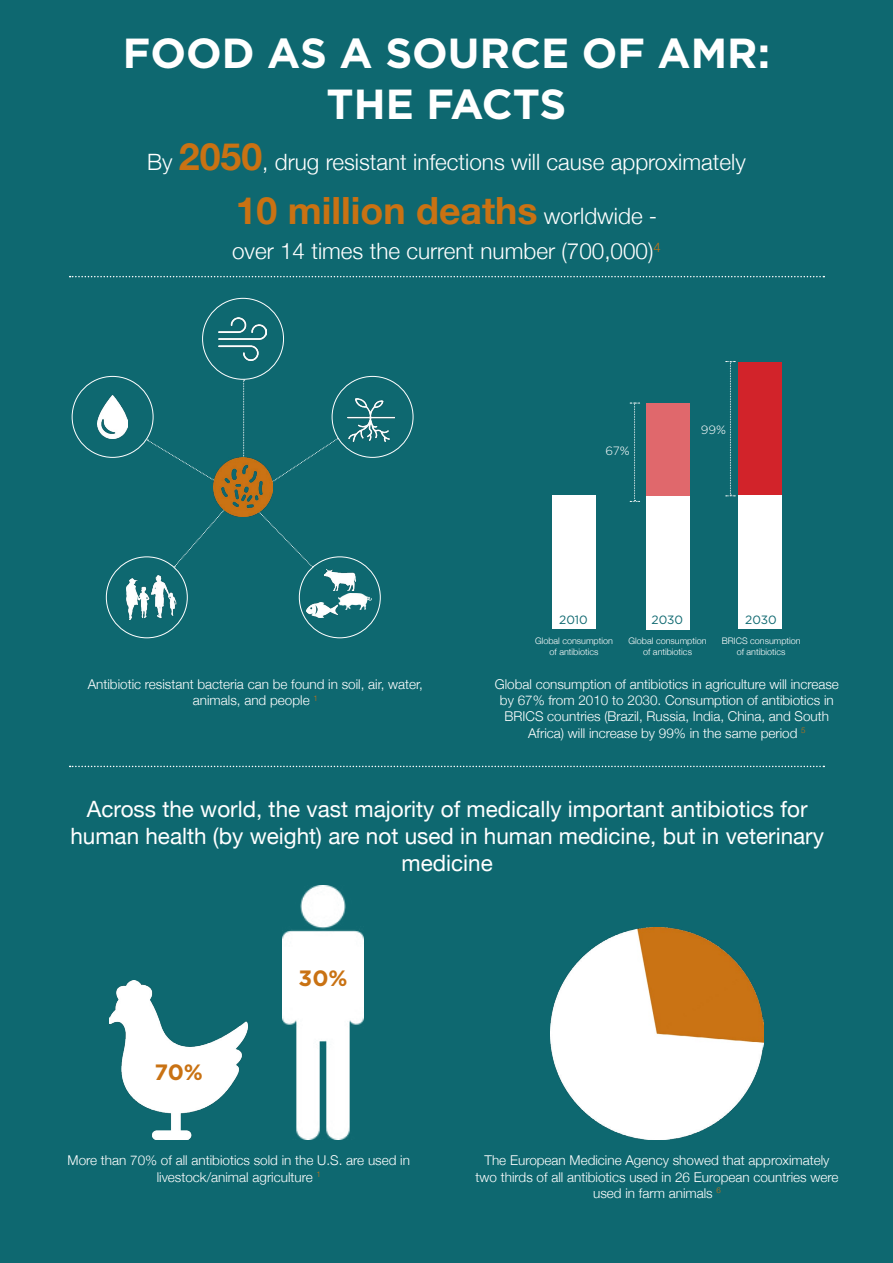
<style>
.page{position:relative;width:893px;height:1263px;background:#0e6870}
.page>*{position:absolute;margin:0;border:0;box-sizing:border-box;transform-origin:0 0}
.t1{font:700 42px/50.4px "Gotham HTF";color:#fff;text-align:center}
.t2{font:700 37.5px "Helvetica Neue";color:#c97213}
.t3{font:22.5px/27px "Helvetica Neue";color:#fff;text-align:center}
.t4{font:300 22.5px "Helvetica Neue";color:#fff}
.t5{font:700 22.2px "Gotham HTF";color:#c97213}
.t6{font:300 13.5px/16.2px "Helvetica Neue";color:#fff;text-align:center}
.t7{font:12px "Gotham HTF";color:#0e6870}
.t8{font:300 12px "Gotham HTF";color:#fff}
.t9{font:300 9px/10.8px "Helvetica Neue";color:#fff;text-align:center}
.s1{font-weight:700;font-size:37.5px;color:#c97213}
.s2{font-weight:300;font-size:22.5px;color:#fff}
</style>
<div class="page">
<svg style="left:243px;top:380px;width:2px;height:78px"></svg>
<svg style="left:174px;top:516px;width:45px;height:51px"></svg>
<svg style="left:147px;top:440px;width:67px;height:45px"></svg>
<svg style="left:272px;top:438px;width:66px;height:47px"></svg>
<svg style="left:263px;top:516px;width:50px;height:51px"></svg>
<div style="left:72px;top:376px;width:82px;height:82px;border:1px solid #fff;border-radius:50%"></div>
<img style="left:97px;top:395px;width:31px;height:44px">
<div style="left:106px;top:556px;width:82px;height:82px;border:1px solid #fff;border-radius:50%"></div>
<img style="left:126px;top:575px;width:50px;height:44px">
<div style="left:299px;top:556px;width:82px;height:82px;border:1px solid #fff;border-radius:50%"></div>
<img style="left:324px;top:569px;width:31px;height:21px">
<img style="left:338px;top:593px;width:34px;height:17px">
<img style="left:306px;top:603px;width:32px;height:14px">
<div style="left:332px;top:376px;width:81px;height:82px;border:1px solid #fff;border-radius:50%"></div>
<img style="left:347px;top:398px;width:47px;height:43px">
<div style="left:202px;top:298px;width:82px;height:82px;border:1px solid #fff;border-radius:50%"></div>
<img style="left:218px;top:317px;width:49px;height:43px">
<img style="left:214px;top:458px;width:58px;height:58px">
<img style="left:109px;top:981px;width:138px;height:159px">
<img style="left:283px;top:886px;width:80px;height:254px">
<img style="left:551px;top:928px;width:212px;height:212px">
<svg style="left:70px;top:766px;width:754px;height:1px"></svg>
<div style="left:738px;top:362px;width:44px;height:133px;background:#d2232a"></div>
<div style="left:738px;top:495px;width:44px;height:134px;background:#fff"></div>
<div style="left:552px;top:495px;width:43px;height:134px;background:#fff"></div>
<div style="left:646px;top:403px;width:43px;height:226px;background:#fff"></div>
<div style="left:646px;top:403px;width:43px;height:92px;background:#e0686c"></div>
<svg style="left:70px;top:276px;width:754px;height:1px"></svg>
<svg style="left:630px;top:403px;width:10px;height:99px"></svg>
<svg style="left:726px;top:361px;width:9px;height:135px"></svg>
<h1 class="t1" style="left:123px;top:27px;width:649px">FOOD AS A SOURCE OF AMR:<br>THE FACTS</h1>
<h3 class="t4" style="left:147px;top:144px;width:600px">By <span class="s1">2050</span>, drug resistant infections will cause approximately</h3>
<h2 class="t2" style="left:236px;top:181px;width:423px">10 million deaths <span class="s2">worldwide -</span></h2>
<h3 class="t4" style="left:232px;top:233px;width:430px">over 14 times the current number (700,000)<sup>4</sup></h3>
<p class="t8" style="left:605px;top:444px;width:26px">67%</p>
<p class="t8" style="left:701px;top:423px;width:27px">99%</p>
<p class="t6" style="left:88px;top:675px;width:337px">Antibiotic resistant bacteria can be found in soil, air, water, animals, and people <sup>1</sup></p>
<p class="t7" style="left:559px;top:614px;width:30px">2010</p>
<p class="t9" style="left:535px;top:635px;width:79px">Global consumption of antibiotics</p>
<p class="t7" style="left:651px;top:614px;width:33px">2030</p>
<p class="t9" style="left:629px;top:635px;width:79px">Global consumption of antibiotics</p>
<p class="t7" style="left:745px;top:614px;width:33px">2030</p>
<p class="t9" style="left:722px;top:635px;width:81px">BRICS consumption of antibiotics</p>
<p class="t6" style="left:495px;top:675px;width:346px">Global consumption of antibiotics in agriculture will increase by 67% from 2010 to 2030. Consumption of antibiotics in BRICS countries (Brazil, Russia, India, China, and South Africa) will increase by 99% in the same period <sup>5</sup></p>
<h3 class="t3" style="left:70px;top:796px;width:755px">Across the world, the vast majority of medically important antibiotics for human health (by weight) are not used in human medicine, but in veterinary medicine</h3>
<h3 class="t5" style="left:154px;top:1059px;width:50px">70%</h3>
<h3 class="t5" style="left:299px;top:965px;width:51px">30%</h3>
<p class="t6" style="left:68px;top:1151px;width:344px">More than 70% of all antibiotics sold in the U.S. are used in livestock/animal agriculture <sup>1</sup></p>
<p class="t6" style="left:476px;top:1151px;width:364px">The European Medicine Agency showed that approximately two thirds of all antibiotics used in 26 European countries were used in farm animals <sup>6</sup></p>
</div>
